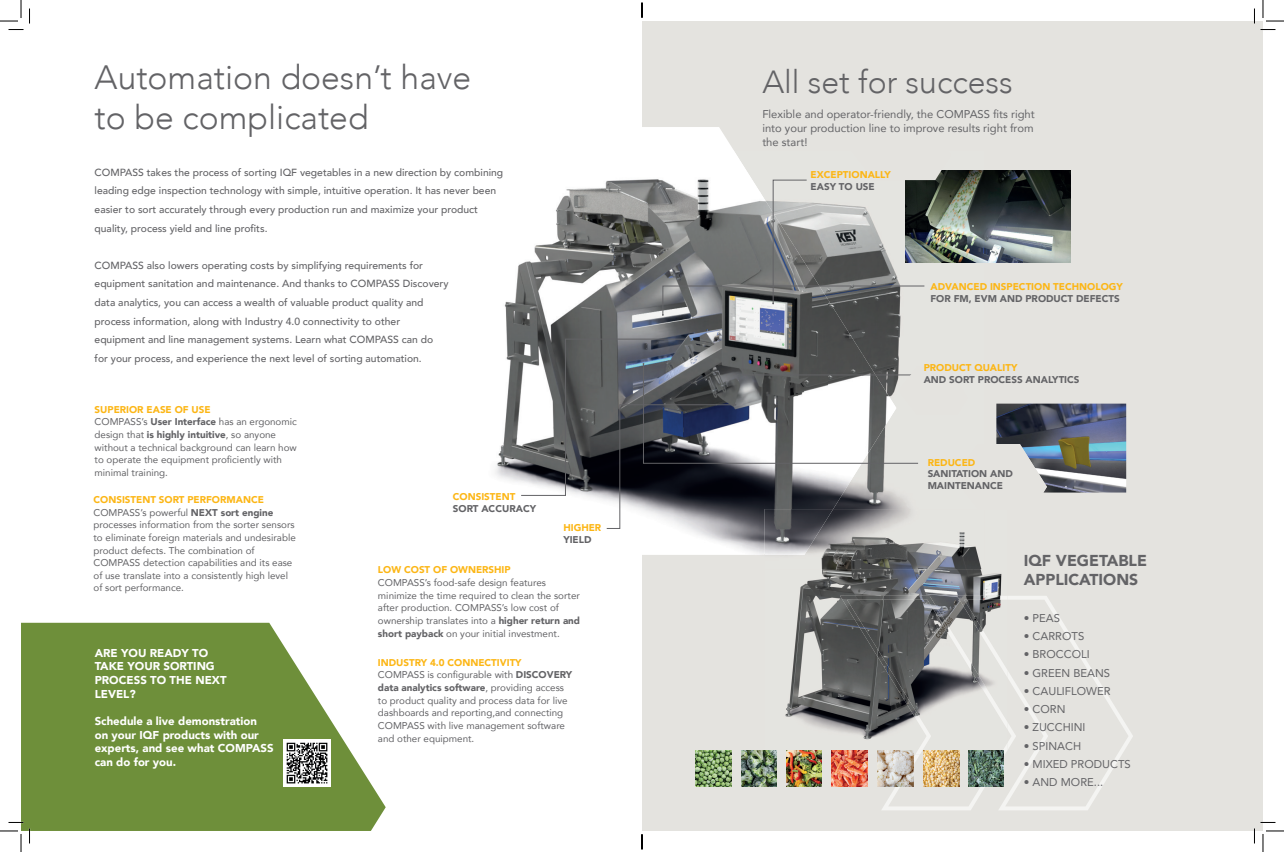
<style>
.page{position:relative;width:1284px;height:852px;background:#fff}
.page>*{position:absolute;margin:0;border:0;box-sizing:border-box;transform-origin:0 0}
.t1{font:300 33.7px/40.4px "Avenir";color:#636366}
.t2{font:300 31.9px "Avenir";color:#636366}
.t3{font:900 15.8px/18.9px "Avenir";color:#636366}
.t4{font:900 11.4px/13.7px "Avenir";color:#fff}
.t5{font:11.3px "Avenir";color:#636366}
.t6{font:11.2px/14px "Avenir";color:#636366;text-align:justify}
.t7{font:500 10.3px/18.6px "Avenir";color:#636366}
.t8{font:9.8px/12.6px "Avenir";color:#636366}
.t9{font:900 9.8px/11.8px "Avenir";color:#636366}
.t10{font:900 9.8px "Avenir";color:#fcb615}
.s1{font-weight:900;color:#fcb615}
.s2{font-weight:900}
</style>
<div class="page">
<div style="left:642px;top:21px;width:620px;height:809px;background:#e4e3df"></div>
<svg style="left:880px;top:596px;width:252px;height:213px"></svg>
<img style="left:862px;top:262px;width:121px;height:76px">
<img style="left:642px;top:554px;width:122px;height:1px">
<img style="left:495px;top:150px;width:264px;height:404px">
<img style="left:759px;top:315px;width:34px;height:239px">
<img style="left:793px;top:315px;width:34px;height:23px">
<img style="left:827px;top:315px;width:35px;height:23px">
<svg style="left:21px;top:622px;width:364px;height:208px;background:#839f57"></svg>
<img style="left:950px;top:170px;width:119px;height:92px">
<svg style="left:661px;top:127px;width:289px;height:188px"></svg>
<img style="left:1046px;top:403px;width:79px;height:59px">
<img style="left:1046px;top:462px;width:79px;height:30px">
<svg style="left:520px;top:338px;width:526px;height:190px"></svg>
<img style="left:973px;top:509px;width:34px;height:86px">
<img style="left:776px;top:568px;width:197px;height:186px">
<img style="left:839px;top:595px;width:168px;height:159px">
<img style="left:764px;top:508px;width:219px;height:60px">
<img style="left:764px;top:508px;width:69px;height:46px">
<img style="left:977px;top:508px;width:30px;height:1px">
<img style="left:741px;top:750px;width:35px;height:35px">
<img style="left:786px;top:750px;width:35px;height:35px">
<img style="left:967px;top:750px;width:36px;height:35px">
<img style="left:923px;top:750px;width:35px;height:35px">
<img style="left:877px;top:750px;width:36px;height:35px">
<img style="left:695px;top:750px;width:35px;height:35px">
<img style="left:831px;top:750px;width:36px;height:35px">
<img style="left:284px;top:739px;width:46px;height:46px">
<svg style="left:1260px;top:29px;width:15px;height:1px"></svg>
<svg style="left:29px;top:828px;width:1px;height:15px"></svg>
<svg style="left:0;top:0;width:30px;height:30px"></svg>
<svg style="left:0;top:829px;width:22px;height:22px"></svg>
<svg style="left:1262px;top:0;width:21px;height:22px"></svg>
<svg style="left:1261px;top:829px;width:22px;height:22px"></svg>
<svg style="left:641px;top:3px;width:1px;height:15px"></svg>
<svg style="left:641px;top:834px;width:1px;height:15px"></svg>
<h1 class="t1" style="left:95px;top:57px;width:378px">Automation doesn’t have to be complicated</h1>
<p class="t7" style="left:95px;top:162px;width:410px">COMPASS takes the process of sorting IQF vegetables in a new direction by combining leading edge inspection technology with simple, intuitive operation. It has never been easier to sort accurately through every production run and maximize your product quality, process yield and line profits.</p>
<p class="t7" style="left:95px;top:255px;width:355px">COMPASS also lowers operating costs by simplifying requirements for equipment sanitation and maintenance. And thanks to COMPASS Discovery data analytics, you can access a wealth of valuable product quality and process information, along with Industry 4.0 connectivity to other equipment and line management systems. Learn what COMPASS can do for your process, and experience the next level of sorting automation.</p>
<p class="t8" style="left:95px;top:402px;width:204px"><span class="s1">SUPERIOR EASE OF USE<br></span>COMPASS’s <span class="s2">User Interface</span> has an ergonomic design that <span class="s2">is highly intuitive</span>, so anyone without a technical background can learn how to operate the equipment proficiently with minimal training.</p>
<p class="t8" style="left:93px;top:493px;width:204px"><span class="s1">CONSISTENT SORT PERFORMANCE </span>COMPASS’s powerful <span class="s2">NEXT sort engine </span>processes information from the sorter sensors to eliminate foreign materials and undesirable product defects. The combination of COMPASS detection capabilities and its ease of use translate into a consistently high level of sort performance.</p>
<p class="t4" style="left:95px;top:645px;width:133px">ARE YOU READY TO<br>TAKE YOUR SORTING<br>PROCESS TO THE NEXT<br>LEVEL?</p>
<p class="t4" style="left:95px;top:713px;width:180px">Schedule a live demonstration<br>on your IQF products with our experts, and see what COMPASS can do for you.</p>
<p class="t10" style="left:453px;top:488px;width:64px">CONSISTENT</p>
<p class="t9" style="left:453px;top:502px;width:85px">SORT ACCURACY</p>
<p class="t10" style="left:563px;top:519px;width:39px">HIGHER</p>
<p class="t9" style="left:563px;top:533px;width:30px">YIELD</p>
<p class="t10" style="left:378px;top:561px;width:134px">LOW COST OF OWNERSHIP</p>
<p class="t8" style="left:378px;top:575px;width:203px">COMPASS’s food-safe design features minimize the time required to clean the sorter after production. COMPASS’s low cost of ownership translates into a <span class="s2">higher return and short payback</span> on your initial investment.</p>
<p class="t8" style="left:378px;top:655px;width:196px"><span class="s1">INDUSTRY 4.0 CONNECTIVITY<br></span>COMPASS is configurable with <span class="s2">DISCOVERY data analytics software</span>, providing access to product quality and process data for live dashboards and reporting,and connecting COMPASS with live management software and other equipment.</p>
<h2 class="t2" style="left:762px;top:63px;width:252px">All set for success</h2>
<p class="t6" style="left:762px;top:107px;width:274px">Flexible and operator-friendly, the COMPASS fits right into your production line to improve results right from the start!</p>
<p class="t10" style="left:810px;top:166px;width:82px">EXCEPTIONALLY</p>
<p class="t9" style="left:810px;top:180px;width:66px">EASY TO USE</p>
<p class="t10" style="left:930px;top:278px;width:194px">ADVANCED INSPECTION TECHNOLOGY</p>
<p class="t9" style="left:930px;top:292px;width:191px">FOR FM, EVM AND PRODUCT DEFECTS</p>
<p class="t10" style="left:923px;top:359px;width:95px">PRODUCT QUALITY</p>
<p class="t9" style="left:923px;top:373px;width:157px">AND SORT PROCESS ANALYTICS</p>
<p class="t10" style="left:927px;top:453px;width:49px">REDUCED</p>
<p class="t9" style="left:927px;top:467px;width:87px">SANITATION AND<br>MAINTENANCE</p>
<h3 class="t3" style="left:1023px;top:550px;width:125px">IQF VEGETABLE<br>APPLICATIONS</h3>
<p class="t5" style="left:1023px;top:608px;width:38px">• PEAS</p>
<p class="t5" style="left:1023px;top:627px;width:62px">• CARROTS</p>
<p class="t5" style="left:1023px;top:645px;width:67px">• BROCCOLI</p>
<p class="t5" style="left:1023px;top:663px;width:88px">• GREEN BEANS</p>
<p class="t5" style="left:1023px;top:681px;width:88px">• CAULIFLOWER</p>
<p class="t5" style="left:1023px;top:699px;width:43px">• CORN</p>
<p class="t5" style="left:1023px;top:718px;width:63px">• ZUCCHINI</p>
<p class="t5" style="left:1023px;top:736px;width:59px">• SPINACH</p>
<p class="t5" style="left:1023px;top:754px;width:108px">• MIXED PRODUCTS</p>
<p class="t5" style="left:1023px;top:772px;width:81px">• AND MORE...</p>
</div>
